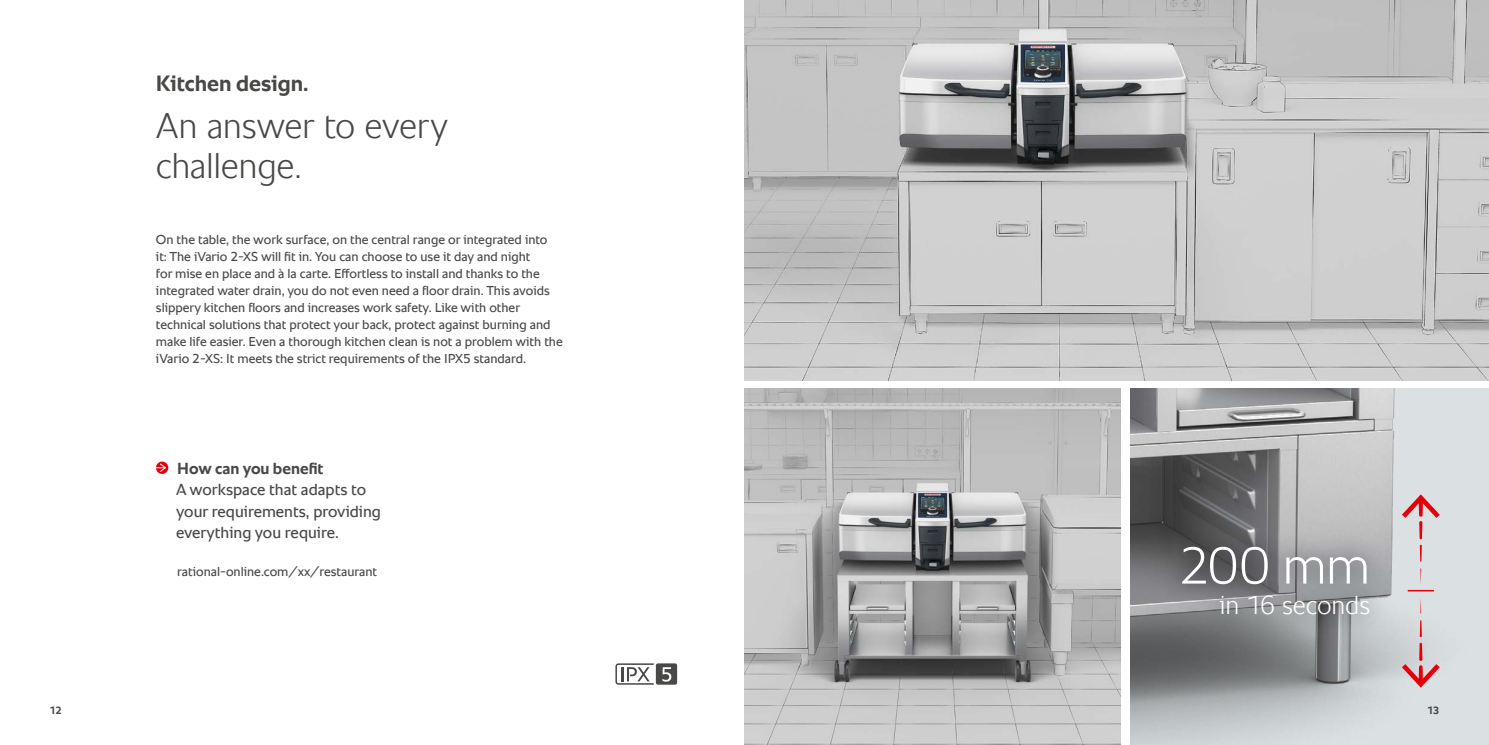
<style>
.page{position:relative;width:1489px;height:745px;background:#fff}
.page>*{position:absolute;margin:0;border:0;box-sizing:border-box;transform-origin:0 0}
.t1{font:300 52.5px "RATIONAL Sans TT";color:#fff}
.t2{font:300 36.25px/40px "RATIONAL Sans TT";letter-spacing:-.01em;color:#484847}
.t3{font:300 26.25px "RATIONAL Sans TT";letter-spacing:-.01em;color:#fff}
.t4{font:700 22.5px "RATIONAL Sans TT";color:#484847}
.t5{font:16.25px/21.2px "RATIONAL Sans TT";color:#484847}
.t6{font:700 16.25px "RATIONAL Sans TT";color:#484847}
.t7{font:13.12px/17px "RATIONAL Sans TT";color:#484847}
.t8{font:700 10.62px "RATIONAL Sans TT";color:#484847}
</style>
<div class="page">
<svg style="left:615px;top:663px;width:62px;height:21px"></svg>
<img style="left:1130px;top:388px;width:358px;height:356px">
<svg style="left:1420px;top:597px;width:1px;height:16px"></svg>
<svg style="left:1419px;top:619px;width:2px;height:17px"></svg>
<svg style="left:1401px;top:642px;width:38px;height:45px;background:#d5adb0"></svg>
<svg style="left:1420px;top:568px;width:1px;height:16px"></svg>
<svg style="left:1401px;top:494px;width:38px;height:67px;background:#dcc0c3"></svg>
<hr style="left:1407px;top:589px;width:26px;height:2px;background:#e3000b">
<div style="left:1161px;top:523px;width:229px;height:113px;background:#000;opacity:.75"></div>
<svg style="left:156px;top:461px;width:12px;height:12px"></svg>
<img style="left:744px;top:0;width:744px;height:380px">
<img style="left:744px;top:388px;width:376px;height:356px">
<h3 class="t4" style="left:156px;top:67px;width:154px">Kitchen design.</h3>
<h2 class="t2" style="left:156px;top:106px;width:294px">An answer to every challenge.</h2>
<p class="t7" style="left:156px;top:231px;width:408px">On the table, the work surface, on the central range or integrated into<br>it: The iVario 2-XS will fit in. You can choose to use it day and night<br>for mise en place and à la carte. Effortless to install and thanks to the integrated water drain, you do not even need a floor drain. This avoids slippery kitchen floors and increases work safety. Like with other technical solutions that protect your back, protect against burning and make life easier. Even a thorough kitchen clean is not a problem with the iVario 2-XS: It meets the strict requirements of the IPX5 standard.</p>
<p class="t6" style="left:177px;top:456px;width:148px">How can you benefit</p>
<p class="t5" style="left:176px;top:479px;width:206px">A workspace that adapts to your requirements, providing everything you require.</p>
<p class="t7" style="left:177px;top:563px;width:201px">rational-online.com/xx/restaurant</p>
<h1 class="t1" style="left:1178px;top:527px;width:193px">200 mm</h1>
<h3 class="t3" style="left:1219px;top:585px;width:152px">in 16 seconds</h3>
<p class="t8" style="left:50px;top:701px;width:14px">12</p>
<p class="t8" style="left:1426px;top:701px;width:14px">13</p>
</div>
